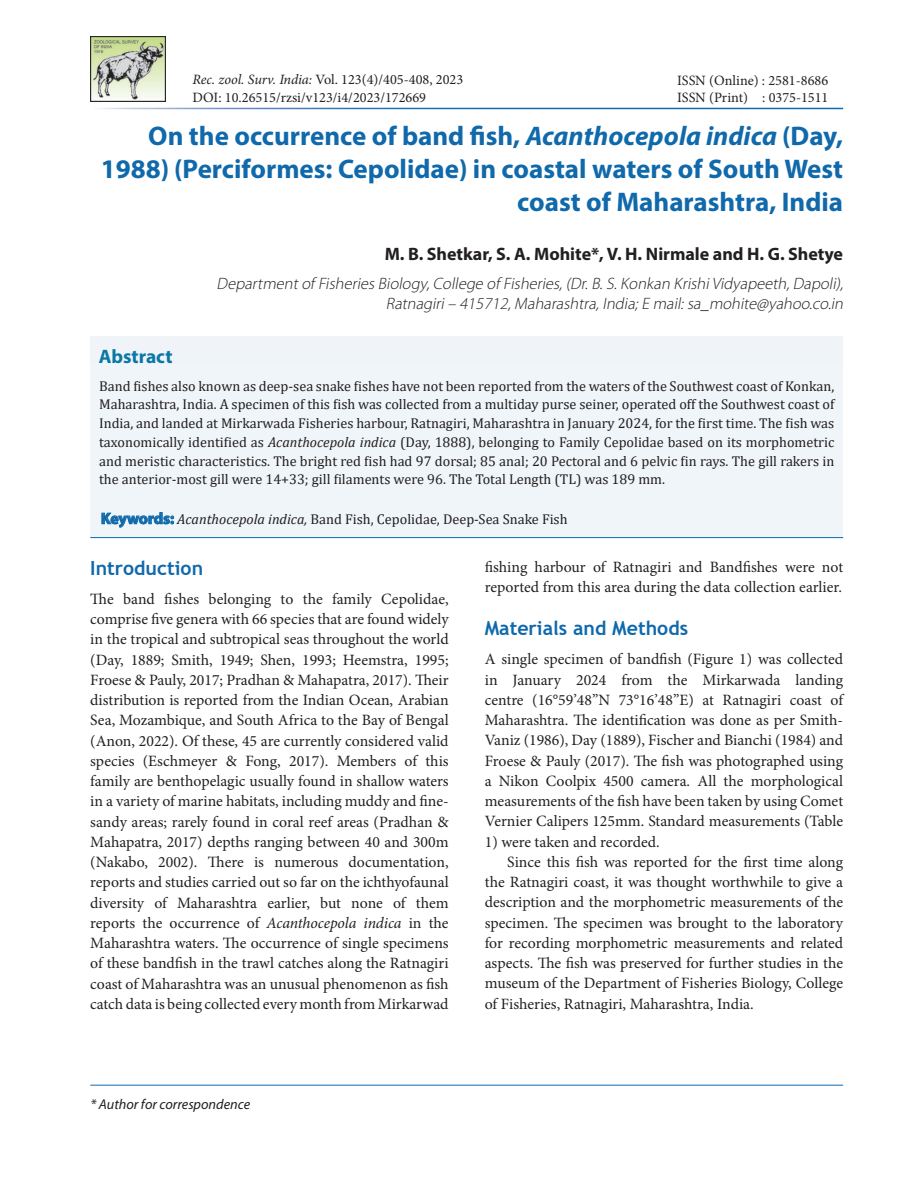
<style>
.page{position:relative;width:918px;height:1188px;background:#fff}
.page>*{position:absolute;margin:0;border:0;box-sizing:border-box;transform-origin:0 0}
.Heading{font:700 27px/33px "Myriad Pro";color:#0f69ab;text-align:right}
.Body_Head{font:700 19.5px "Trebuchet MS";color:#0f69ab}
.AbstractHead{font:700 19.5px "Myriad Pro";color:#0a77a5}
.Authors{font:700 18px "Myriad Pro";color:#231f20}
.Author_Affiliations{font:italic 300 16.5px/19.8px "Myriad Pro";color:#231f20;text-align:right}
.Body_Text_Ind_L{font:15.75px/20.2px "Minion Pro";color:#231f20;text-align:justify}
.Body_Text{font:15.75px/20.2px "Minion Pro";color:#231f20;text-align:justify}
.Abstract_Body{font:14.25px/18.8px "Cambria";color:#231f20;text-align:justify}
.t1{font:14.25px/17.1px "Minion Pro";color:#231f20}
.KeywordText{font:14.25px "Cambria";color:#231f20}
.t2{font:italic 14.25px "Myriad Pro";color:#231f20}
.s1{font-style:italic}
.s2{font-family:"Myriad Pro";font-weight:700;font-size:15.75px;color:#0f69ab}
</style>
<div class="page">
<hr style="left:90px;top:1085px;width:753px;height:1px;background:#0f69ab">
<img style="left:90px;top:36px;width:76px;height:65px">
<div style="left:90px;top:337px;width:753px;height:201px;background:#eff5f8"></div>
<div style="left:90px;top:336px;width:753px;height:27px;background:#f0f4f9"></div>
<hr style="left:90px;top:537px;width:753px;height:1px;background:#0f69ab">
<p class="t1" style="left:192px;top:71px;width:272px"><span class="s1">Rec. zool. Surv. India:</span> Vol. 123(4)/405-408, 2023<br>DOI: 10.26515/rzsi/v123/i4/2023/172669</p>
<p class="t1" style="left:677px;top:72px;width:153px">ISSN (Online) : 2581-8686<br>ISSN (Print) : 0375-1511</p>
<p class="Heading" style="left:101px;top:119px;width:744px">On the occurrence of band fish, <span class="s1">Acanthocepola indica</span> (Day,<br>1988) (Perciformes: Cepolidae) in coastal waters of South West coast of Maharashtra, India</p>
<p class="Authors" style="left:385px;top:243px;width:460px">M. B. Shetkar, S. A. Mohite*, V. H. Nirmale and H. G. Shetye</p>
<p class="Author_Affiliations" style="left:217px;top:274px;width:631px">Departmentof Fisheries Biology,College of Fisheries,(Dr.B.S.Konkan KrishiVidyapeeth,Dapoli),<br>Ratnagiri– 415712,Maharashtra,India;E mail:sa_mohite@yahoo.co.in</p>
<p class="AbstractHead" style="left:99px;top:344px;width:75px">Abstract</p>
<p class="Abstract_Body" style="left:99px;top:376px;width:737px">Band fishes also known as deep-sea snake fishes have not been reported from the waters of the Southwest coast of Konkan, Maharashtra, India. A specimen of this fish was collected from a multiday purse seiner, operated off the Southwest coast of India, and landed at Mirkarwada Fisheries harbour, Ratnagiri, Maharashtra in January 2024, for the first time. The fish was taxonomically identified as <span class="s1">Acanthocepola indica</span> (Day, 1888), belonging to Family Cepolidae based on its morphometric and meristic characteristics. The bright red fish had 97 dorsal; 85 anal; 20 Pectoral and 6 pelvic fin rays. The gill rakers in the anterior-most gill were 14+33; gill filaments were 96. The Total Length (TL) was 189 mm.</p>
<p class="KeywordText" style="left:101px;top:510px;width:468px"><span class="s2">Keywords:</span> <span class="s1">Acanthocepola indica,</span> Band Fish, Cepolidae, Deep-Sea Snake Fish</p>
<p class="Body_Head" style="left:90px;top:556px;width:114px">Introduction</p>
<p class="Body_Text_Ind_L" style="left:90px;top:589px;width:360px">The band fishes belonging to the family Cepolidae, comprise five genera with 66 species that are found widely in the tropical and subtropical seas throughout the world (Day, 1889; Smith, 1949; Shen, 1993; Heemstra, 1995; Froese &amp; Pauly, 2017; Pradhan &amp; Mahapatra, 2017). Their distribution is reported from the Indian Ocean, Arabian Sea, Mozambique, and South Africa to the Bay of Bengal (Anon, 2022). Of these, 45 are currently considered valid species (Eschmeyer &amp; Fong, 2017). Members of this family are benthopelagic usually found in shallow waters in a variety of marine habitats, including muddy and fine&shy;sandy areas; rarely found in coral reef areas (Pradhan &amp; Mahapatra, 2017) depths ranging between 40 and 300m (Nakabo, 2002). There is numerous documentation, reports and studies carried out so far on the ichthyofaunal diversity of Maharashtra earlier, but none of them reports the occurrence of <span class="s1">Acanthocepola indica</span> in the Maharashtra waters. The occurrence of single specimens of these bandfish in the trawl catches along the Ratnagiri coast of Maharashtra was an unusual phenomenon as fish catch data is being collected every month from Mirkarwad</p>
<p class="t2" style="left:90px;top:1095px;width:161px">* Author for correspondence</p>
<p class="Body_Text_Ind_L" style="left:485px;top:557px;width:360px">fishing harbour of Ratnagiri and Bandfishes were not reported from this area during the data collection earlier.</p>
<p class="Body_Head" style="left:485px;top:616px;width:205px">Materials and Methods</p>
<p class="Body_Text" style="left:485px;top:649px;width:360px">A single specimen of bandfish (Figure 1) was collected in January 2024 from the Mirkarwada landing centre (16°59’48”N 73°16’48”E) at Ratnagiri coast of Maharashtra. The identification was done as per Smith-Vaniz (1986), Day (1889), Fischer and Bianchi (1984) and Froese &amp; Pauly (2017). The fish was photographed using a Nikon Coolpix 4500 camera. All the morphological measurements of the fish have been taken by using Comet Vernier Calipers 125mm. Standard measurements (Table</p>
<p class="Body_Text" style="left:485px;top:831px;width:176px">1) were taken and recorded.</p>
<p class="Body_Text_Ind_L" style="left:485px;top:852px;width:360px;text-indent:23px">Since this fish was reported for the first time along the Ratnagiri coast, it was thought worthwhile to give a description and the morphometric measurements of the specimen. The specimen was brought to the laboratory for recording morphometric measurements and related aspects. The fish was preserved for further studies in the museum of the Department of Fisheries Biology, College of Fisheries, Ratnagiri, Maharashtra, India.</p>
</div>
